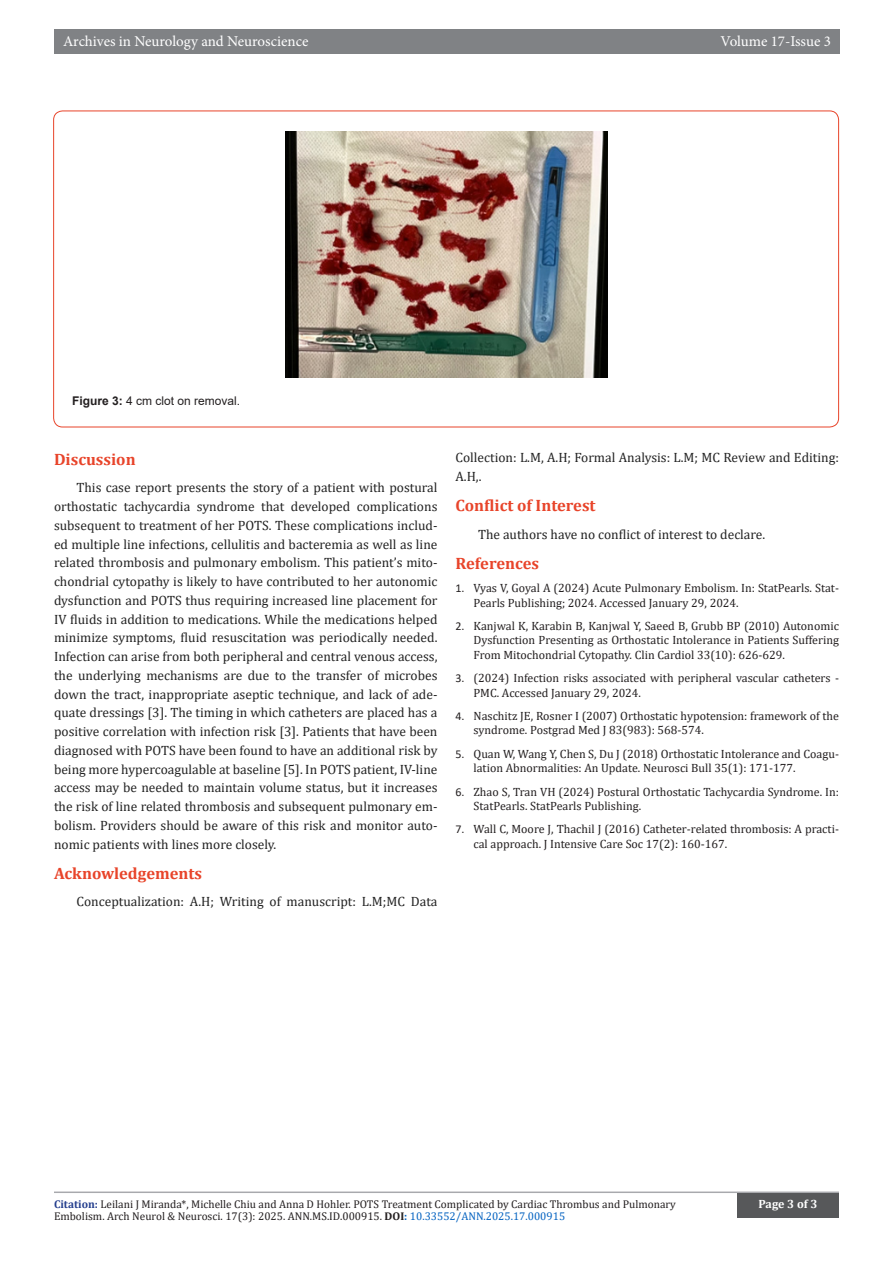
<style>
.page{position:relative;width:893px;height:1263px;background:#fff}
.page>*{position:absolute;margin:0;border:0;box-sizing:border-box;transform-origin:0 0}
.t1{font:700 16.5px "Cambria";color:#e8442a}
.t2{font:15px "Minion Pro";letter-spacing:-.005em;color:#fff}
.t3{font:13.5px/18.8px "Cambria";color:#232323;text-align:justify}
.t4{font:12px/14.4px "Cambria";color:#231f20}
.t5{font:12px "Arial";color:#231f20}
.t6{font:700 12px "Cambria";color:#fff}
.t7{font:11.25px/12px "Cambria";color:#231f20}
.s1{font-weight:700}
.s2{font-family:"Calibri"}
.s3{font-weight:700;color:#253f8e}
.s4{font-weight:700;color:#0563c1}
.s5{color:#0563c1}
</style>
<div class="page">
<hr style="left:54px;top:1191px;width:785px;height:2px;background:#a8a9ad">
<div style="left:54px;top:29px;width:785px;height:25px;background:#808285"></div>
<div style="left:737px;top:1193px;width:102px;height:24px;background:#57585a"></div>
<img style="left:285px;top:131px;width:323px;height:246px">
<p class="t2" style="left:63px;top:31px;width:247px">Archives in Neurology and Neuroscience</p>
<p class="t2" style="left:721px;top:31px;width:112px">Volume 17-Issue 3</p>
<p class="t5" style="left:72px;top:393px;width:170px"><span class="s1">Figure 3:</span> 4 cm clot on removal.</p>
<p class="t1" style="left:54px;top:447px;width:83px">Discussion</p>
<p class="t3" style="left:54px;top:478px;width:385px;text-indent:22px">This case report presents the story of a patient with postural orthostatic tachycardia syndrome that developed complications subsequent to treatment of her POTS. These complications includ&shy;ed multiple line infections, cellulitis and bacteremia as well as line related thrombosis and pulmonary embolism. This patient’s mito&shy;chondrial cytopathy is likely to have contributed to her autonomic dysfunction and POTS thus requiring increased line placement for IV fluids in addition to medications. While the medications helped minimize symptoms, fluid resuscitation was periodically needed.<br>Infection can arise from both peripheral and central venous access, the underlying mechanisms are due to the transfer of microbes down the tract, inappropriate aseptic technique, and lack of ade&shy;quate dressings [3]. The timing in which catheters are placed has a positive correlation with infection risk [3]. Patients that have been diagnosed with POTS have been found to have an additional risk by being more hypercoagulable at baseline [5]. In POTS patient, IV-line access may be needed to maintain volume status, but it increases the risk of line related thrombosis and subsequent pulmonary em&shy;bolism. Providers should be aware of this risk and monitor auto&shy;nomic patients with lines more closely.</p>
<p class="t1" style="left:54px;top:861px;width:150px">Acknowledgements</p>
<p class="t3" style="left:76px;top:892px;width:362px">Conceptualization: A.H; Writing of manuscript: L.M;MC Data</p>
<p class="t3" style="left:455px;top:448px;width:385px">Collection: L.M, A.H; Formal Analysis: L.M; MC Review and Editing:<br>A.H,.</p>
<p class="t1" style="left:455px;top:494px;width:142px">Conflict of Interest</p>
<p class="t3" style="left:478px;top:525px;width:289px">The authors have no conflict of interest to declare.</p>
<p class="t1" style="left:455px;top:551px;width:85px">References</p>
<p class="t4" style="left:473px;top:581px;width:367px;text-indent:-18px"><span class="s2">1.</span> Vyas V, Goyal A (2024) Acute Pulmonary Embolism. In: StatPearls. Stat-<br>Pearls Publishing; 2024. Accessed January 29, 2024.</p>
<p class="t4" style="left:473px;top:619px;width:367px;text-align:justify;text-indent:-18px"><span class="s2">2.</span> Kanjwal K, Karabin B, Kanjwal Y, Saeed B, Grubb BP (2010) Autonomic Dysfunction Presenting as Orthostatic Intolerance in Patients Suffering From Mitochondrial Cytopathy. Clin Cardiol 33(10): 626-629.</p>
<p class="t4" style="left:473px;top:671px;width:367px;text-indent:-18px"><span class="s2">3.</span> (2024) Infection risks associated with peripheral vascular catheters -<br>PMC. Accessed January 29, 2024.</p>
<p class="t4" style="left:473px;top:709px;width:367px;text-indent:-18px"><span class="s2">4.</span> Naschitz JE, Rosner I (2007) Orthostatic hypotension: framework of the syndrome. Postgrad Med J 83(983): 568-574.</p>
<p class="t4" style="left:473px;top:746px;width:367px;text-indent:-18px"><span class="s2">5.</span> Quan W, Wang Y, Chen S, Du J (2018) Orthostatic Intolerance and Coagu&shy;lation Abnormalities: An Update. Neurosci Bull 35(1): 171-177.</p>
<p class="t4" style="left:473px;top:784px;width:367px;text-indent:-18px"><span class="s2">6.</span> Zhao S, Tran VH (2024) Postural Orthostatic Tachycardia Syndrome. In:<br>StatPearls. StatPearls Publishing.</p>
<p class="t4" style="left:473px;top:822px;width:367px;text-indent:-18px"><span class="s2">7.</span> Wall C, Moore J, Thachil J (2016) Catheter-related thrombosis: A practi&shy;cal approach. J Intensive Care Soc 17(2): 160-167.</p>
<p class="t7" style="left:54px;top:1198px;width:623px"><span class="s3">Citation:</span> Leilani J Miranda*, Michelle Chiu and Anna D Hohler. POTS Treatment Complicated by Cardiac Thrombus and Pulmonary<br>Embolism. Arch Neurol &amp; Neurosci. 17(3): 2025. ANN.MS.ID.000915. <span class="s1">DOI</span><span class="s4">:</span> <span class="s5">10.33552/ANN.2025.17.000915</span></p>
<p class="t6" style="left:758px;top:1196px;width:60px">Page 3 of 3</p>
</div>
